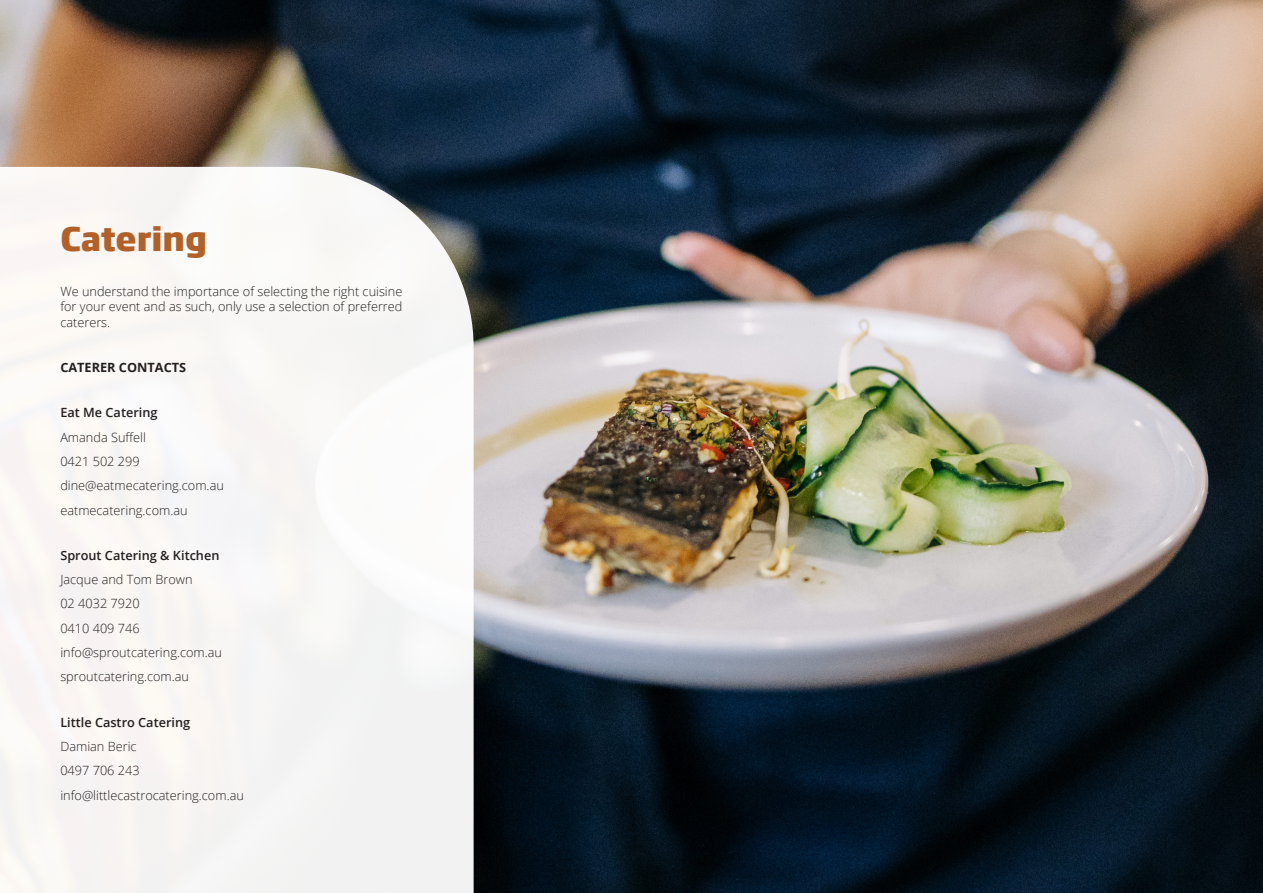
<style>
.page{position:relative;width:1263px;height:893px;background:#fff}
.page>*{position:absolute;margin:0;border:0;box-sizing:border-box;transform-origin:0 0}
.t1{font:800 31.8px "Soho Gothic Std";color:#b26027}
.t2{font:300 12.75px/24.3px "Open Sans";color:#231f20}
.t3{font:700 12.75px "Open Sans";color:#231f20}
.s1{font-weight:600}
</style>
<div class="page">
<img style="left:0;top:0;width:1263px;height:893px">
<div style="left:0;top:167px;width:474px;height:726px;background:#f9f6f4"></div>
<p class="t1" style="left:60px;top:218px;width:148px">Catering</p>
<p class="t2" style="left:60px;top:283px;width:344px;line-height:15.3px;text-align:justify">We understand the importance of selecting the right cuisine for your event and as such, only use a selection of preferred caterers.</p>
<p class="t3" style="left:60px;top:358px;width:127px">CATERER CONTACTS</p>
<p class="t2" style="left:60px;top:400px;width:165px"><span class="s1">Eat Me Catering<br></span>Amanda Suffell<br>0421 502 299 dine@eatmecatering.com.au eatmecatering.com.au</p>
<p class="t2" style="left:60px;top:543px;width:163px"><span class="s1">Sprout Catering &amp; Kitchen<br></span>Jacque and Tom Brown<br>02 4032 7920<br>0410 409 746 info@sproutcatering.com.au sproutcatering.com.au</p>
<p class="t2" style="left:60px;top:710px;width:185px"><span class="s1">Little Castro Catering<br></span>Damian Beric<br>0497 706 243 info@littlecastrocatering.com.au</p>
</div>
